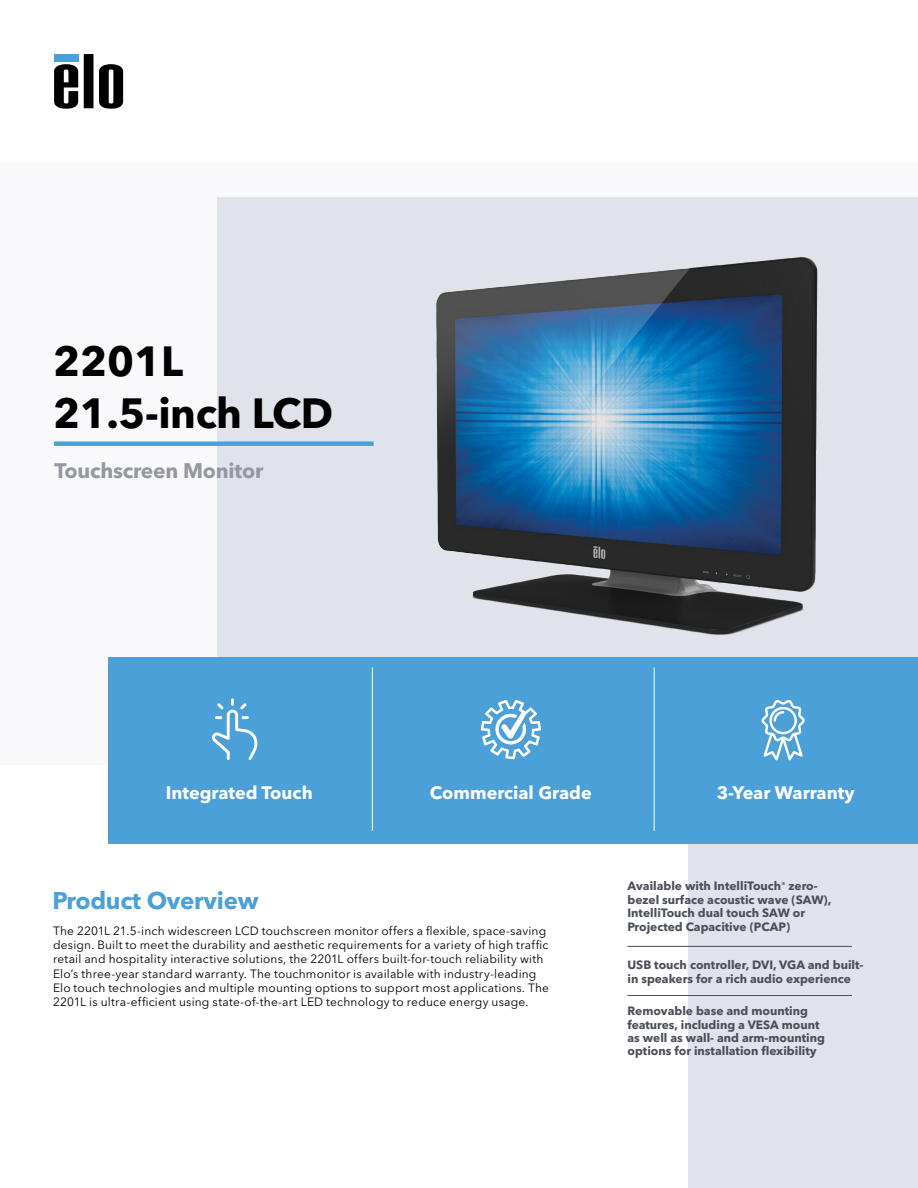
<style>
.page{position:relative;width:918px;height:1188px;background:#fff}
.page>*{position:absolute;margin:0;border:0;box-sizing:border-box;transform-origin:0 0}
.t1{font:700 41.85px/52.3px "Avenir Next LT Pro";letter-spacing:-.01em;color:#000}
.t2{font:700 24px "Avenir Next LT Pro";letter-spacing:-.01em;color:#4ba0d8}
.t3{font:700 20.85px "Avenir Next LT Pro";letter-spacing:-.01em;color:#95989f}
.t4{font:700 18px "Avenir Next LT Pro";color:#fff}
.t5{font:12px/14.4px "Avenir Next LT Pro";letter-spacing:.015em;color:#000}
.t6{font:700 12px/13.5px "Avenir Next LT Pro";color:#4a4e59}
</style>
<div class="page">
<div style="left:0;top:162px;width:918px;height:603px;background:#f9f9fb"></div>
<div style="left:217px;top:197px;width:701px;height:469px;background:#e0e3ea"></div>
<svg style="left:84px;top:54px;width:9px;height:54px"></svg>
<svg style="left:54px;top:64px;width:24px;height:45px"></svg>
<svg style="left:99px;top:64px;width:24px;height:45px"></svg>
<div style="left:54px;top:54px;width:24px;height:7px;background:#4ba0d8"></div>
<div style="left:688px;top:842px;width:230px;height:346px;background:#e0e3ea"></div>
<div style="left:108px;top:657px;width:810px;height:186px;background:#4ba0d8"></div>
<div style="left:54px;top:441px;width:320px;height:5px;background:#4ba0d8"></div>
<hr style="left:372px;top:667px;width:1px;height:164px;background:#fff">
<hr style="left:654px;top:667px;width:1px;height:164px;background:#fff">
<hr style="left:627px;top:946px;width:225px;height:1px;background:#4a4e59">
<hr style="left:627px;top:995px;width:225px;height:1px;background:#4a4e59">
<svg style="left:212px;top:698px;width:45px;height:62px"></svg>
<svg style="left:481px;top:700px;width:60px;height:59px"></svg>
<svg style="left:762px;top:700px;width:43px;height:60px"></svg>
<img style="left:237px;top:257px;width:581px;height:378px">
<h1 class="t1" style="left:53px;top:335px;width:282px">2201L<br>21.5-inch LCD</h1>
<h3 class="t3" style="left:55px;top:458px;width:210px">Touchscreen Monitor</h3>
<h3 class="t4" style="left:166px;top:781px;width:149px">Integrated Touch</h3>
<h3 class="t4" style="left:430px;top:781px;width:163px">Commercial Grade</h3>
<h3 class="t4" style="left:717px;top:781px;width:139px">3-Year Warranty</h3>
<h2 class="t2" style="left:52px;top:886px;width:208px">Product Overview</h2>
<p class="t6" style="left:627px;top:879px;width:205px">Available with IntelliTouch<sup>®</sup> zero&shy;bezel surface acoustic wave (SAW), IntelliTouch dual touch SAW or Projected Capacitive (PCAP)</p>
<p class="t6" style="left:627px;top:958px;width:238px">USB touch controller, DVI, VGA and built&shy;in speakers for a rich audio experience</p>
<p class="t6" style="left:627px;top:1004px;width:199px">Removable base and mounting features, including a VESA mount as well as wall- and arm-mounting options for installation flexibility</p>
<p class="t5" style="left:53px;top:923px;width:498px">The 2201L 21.5-inch widescreen LCD touchscreen monitor offers a flexible, space-saving design. Built to meet the durability and aesthetic requirements for a variety of high traffic retail and hospitality interactive solutions, the 2201L offers built-for-touch reliability with Elo’s three-year standard warranty. The touchmonitor is available with industry-leading Elo touch technologies and multiple mounting options to support most applications. The 2201L is ultra-efficient using state-of-the-art LED technology to reduce energy usage.</p>
</div>
